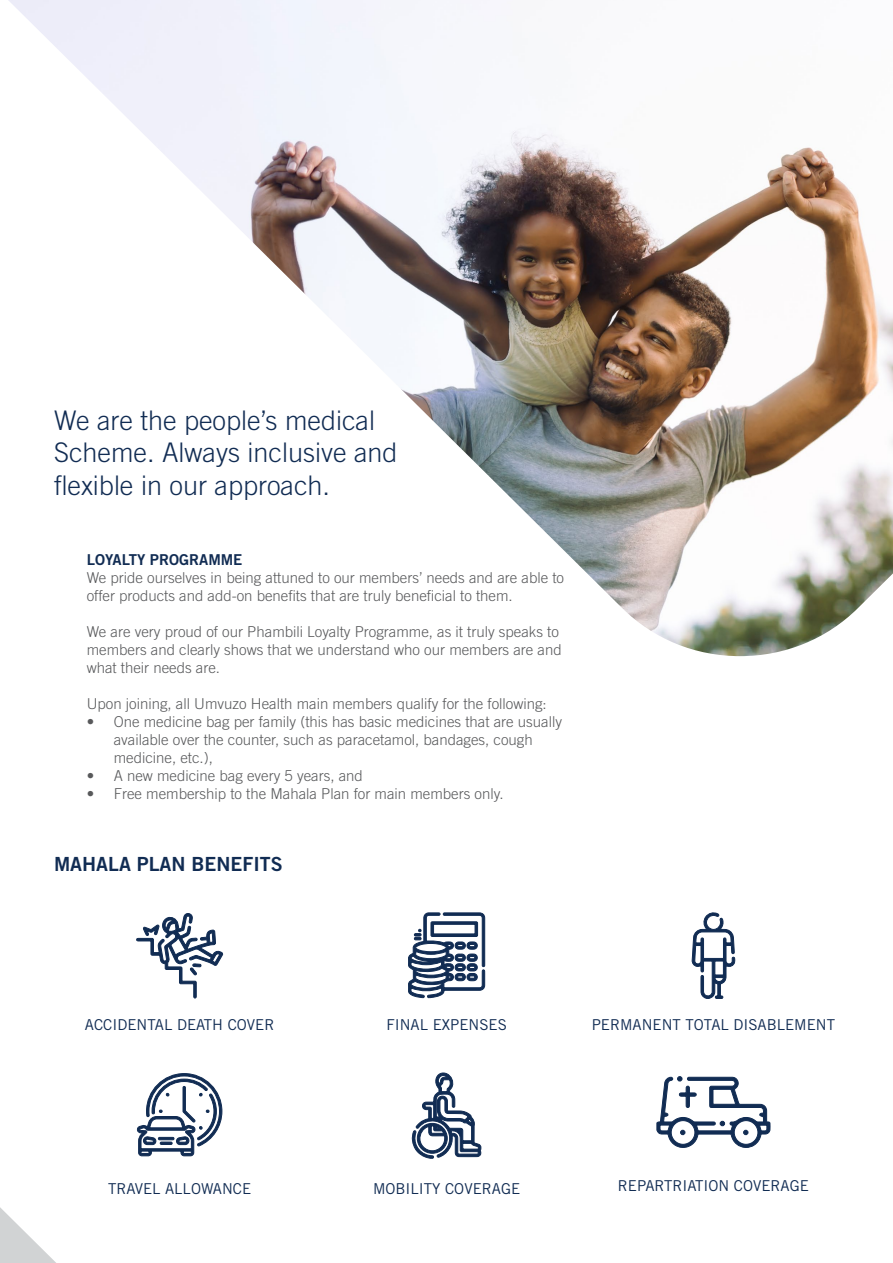
<style>
.page{position:relative;width:893px;height:1263px;background:#fff}
.page>*{position:absolute;margin:0;border:0;box-sizing:border-box;transform-origin:0 0}
.t1{font:300 27px/32.4px "Trade Gothic LT Std";color:#112c53}
.t2{font:19.5px "Trade Gothic LT Std Bd 2";color:#112c53}
.t3{font:300 15px/18px "Trade Gothic LT Std";color:#58595b}
.t4{font:15px "Trade Gothic LT Std";color:#112c53}
.t5{font:15px "Trade Gothic LT Std Bd 2";color:#112c53}
</style>
<div class="page">
<svg style="left:0;top:1156px;width:150px;height:107px"></svg>
<img style="left:8px;top:0;width:885px;height:656px">
<svg style="left:692px;top:912px;width:43px;height:87px"></svg>
<svg style="left:408px;top:912px;width:77px;height:87px"></svg>
<svg style="left:136px;top:1073px;width:87px;height:83px"></svg>
<svg style="left:656px;top:1076px;width:114px;height:72px"></svg>
<svg style="left:412px;top:1072px;width:70px;height:87px"></svg>
<svg style="left:136px;top:913px;width:88px;height:86px"></svg>
<h1 class="t1" style="left:54px;top:404px;width:345px">We are the people’s medical<br>Scheme. Always inclusive and flexible in our approach.</h1>
<p class="t5" style="left:87px;top:550px;width:157px">LOYALTY PROGRAMME</p>
<p class="t3" style="left:87px;top:568px;width:479px">We pride ourselves in being attuned to our members’ needs and are able to offer products and add-on benefits that are truly beneficial to them.</p>
<p class="t3" style="left:87px;top:622px;width:477px">We are very proud of our Phambili Loyalty Programme, as it truly speaks to members and clearly shows that we understand who our members are and what their needs are.</p>
<p class="t3" style="left:87px;top:694px;width:462px">Upon joining, all Umvuzo Health main members qualify for the following:</p>
<p class="t3" style="left:114px;top:712px;width:450px;text-indent:-27px">• One medicine bag per family (this has basic medicines that are usually available over the counter, such as paracetamol, bandages, cough medicine, etc.),</p>
<p class="t3" style="left:87px;top:766px;width:278px">• A new medicine bag every 5 years, and</p>
<p class="t3" style="left:87px;top:784px;width:418px">• Free membership to the Mahala Plan for main members only.</p>
<h2 class="t2" style="left:54px;top:851px;width:230px">MAHALA PLAN BENEFITS</h2>
<p class="t4" style="left:85px;top:1015px;width:191px">ACCIDENTAL DEATH COVER</p>
<p class="t4" style="left:386px;top:1016px;width:122px">FINAL EXPENSES</p>
<p class="t4" style="left:592px;top:1016px;width:245px">PERMANENT TOTAL DISABLEMENT</p>
<p class="t4" style="left:108px;top:1179px;width:145px">TRAVEL ALLOWANCE</p>
<p class="t4" style="left:373px;top:1180px;width:149px">MOBILITY COVERAGE</p>
<p class="t4" style="left:618px;top:1176px;width:193px">REPARTRIATION COVERAGE</p>
</div>
